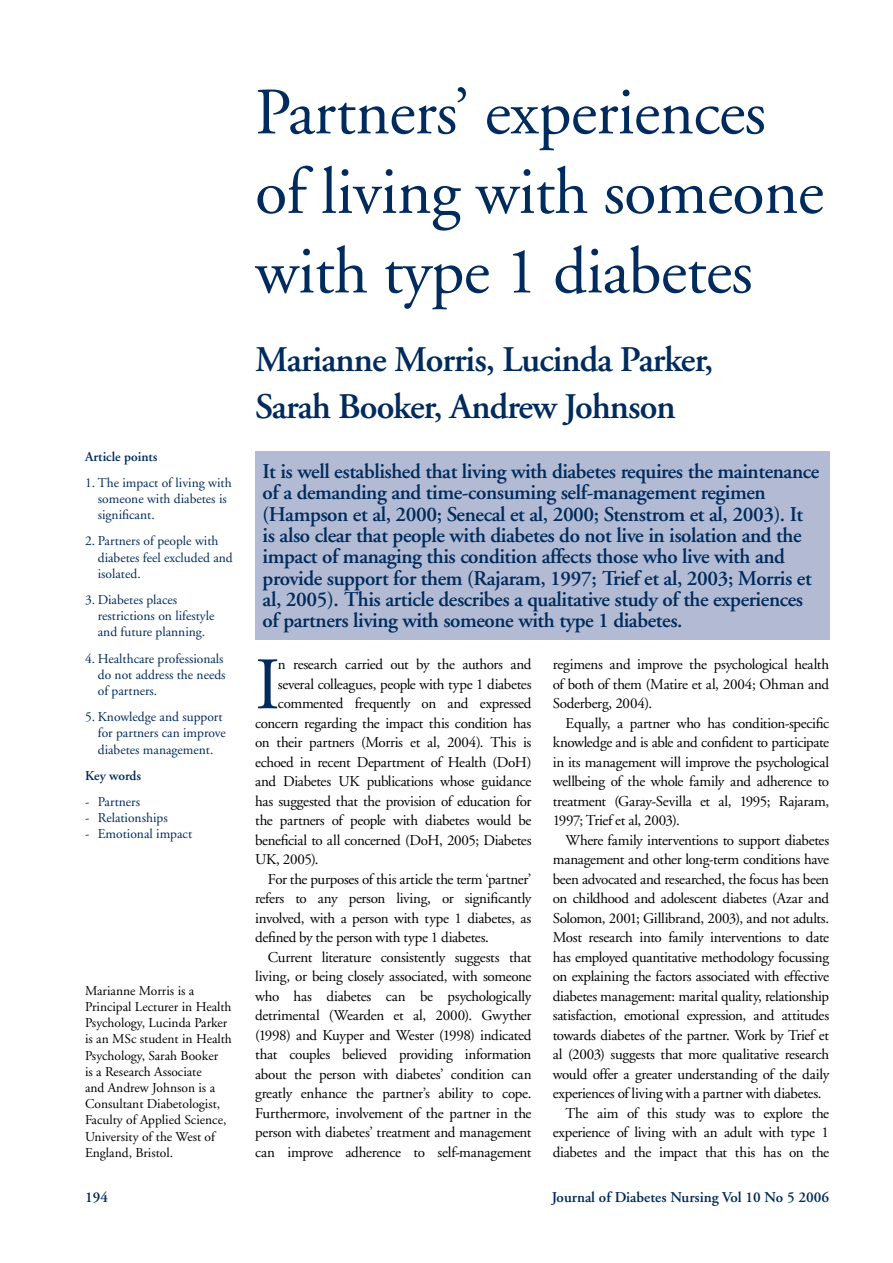
<style>
.page{position:relative;width:893px;height:1263px;background:#fff}
.page>*{position:absolute;margin:0;border:0;box-sizing:border-box;transform-origin:0 0}
.t1{font:73.8px "Adobe Garamond";color:#002b5c}
.t2{font:66px/79.5px "Adobe Garamond";letter-spacing:-.01em;color:#002b5c}
.t3{font:600 36px/46.5px "Adobe Garamond";letter-spacing:-.025em;color:#002b5c}
.t4{font:600 21px/21.3px "Adobe Garamond";letter-spacing:-.02em;color:#002b5c}
.t5{font:15px/19.5px "Adobe Garamond";letter-spacing:-.02em;color:#000;text-align:justify}
.t6{font:600 15px "Adobe Garamond";color:#002b5c}
.t7{font:13.5px/16.2px "Adobe Garamond";color:#002b5c}
.t8{font:13.5px/16.2px "Adobe Garamond";color:#000}
.t9{font:600 13.5px "Adobe Garamond";color:#002b5c}
</style>
<div class="page">
<div style="left:255px;top:451px;width:574px;height:188px;background:#b2bbd3"></div>
<h2 class="t2" style="left:255px;top:74px;width:570px">Partners’ experiences of living with someone with type 1 diabetes</h2>
<p class="t9" style="left:85px;top:449px;width:74px">Article points</p>
<p class="t7" style="left:98px;top:475px;width:135px;text-indent:-13px">1. The impact of living with someone with diabetes is significant.</p>
<p class="t7" style="left:98px;top:533px;width:136px;text-indent:-13px">2. Partners of people with diabetes feel excluded and isolated.</p>
<p class="t7" style="left:98px;top:592px;width:118px;text-indent:-13px">3. Diabetes places restrictions on lifestyle and future planning.</p>
<p class="t7" style="left:98px;top:651px;width:129px;text-indent:-13px">4. Healthcare professionals do not address the needs of partners.</p>
<p class="t7" style="left:98px;top:709px;width:130px;text-indent:-13px">5. Knowledge and support for partners can improve diabetes management.</p>
<p class="t9" style="left:85px;top:768px;width:58px">Key words</p>
<p class="t7" style="left:85px;top:794px;width:57px">- Partners</p>
<p class="t7" style="left:85px;top:810px;width:84px">- Relationships</p>
<p class="t7" style="left:85px;top:826px;width:109px">- Emotional impact</p>
<p class="t8" style="left:85px;top:983px;width:148px">Marianne Morris is a<br>Principal Lecturer in Health<br>Psychology, Lucinda Parker is an MSc student in Health<br>Psychology, Sarah Booker<br>is a Research Associate<br>and Andrew Johnson is a<br>Consultant Diabetologist,<br>Faculty of Applied Science,<br>University of the West of<br>England, Bristol.</p>
<h3 class="t3" style="left:255px;top:337px;width:460px">Marianne Morris, Lucinda Parker,<br>Sarah Booker, Andrew Johnson</h3>
<p class="t4" style="left:263px;top:461px;width:558px">It is well established that living with diabetes requires the maintenance of a demanding and time-consuming self-management regimen (Hampson et al, 2000; Senecal et al, 2000; Stenstrom et al, 2003). It is also clear that people with diabetes do not live in isolation and the impact of managing this condition affects those who live with and provide support for them (Rajaram, 1997; Trief et al, 2003; Morris et al, 2005). This article describes a qualitative study of the experiences of partners living with someone with type 1 diabetes.</p>
<h1 class="t1" style="left:255px;top:645px;width:26px">I</h1>
<p class="t5" style="left:278px;top:655px;width:255px">n research carried out by the authors and</p>
<p class="t5" style="left:278px;top:675px;width:255px">several colleagues, people with type 1 diabetes</p>
<p class="t5" style="left:278px;top:694px;width:255px">commented frequently on and expressed</p>
<p class="t5" style="left:255px;top:714px;width:278px">concern regarding the impact this condition has</p>
<p class="t5" style="left:255px;top:733px;width:278px">on their partners (Morris et al, 2004). This is</p>
<p class="t5" style="left:255px;top:753px;width:278px">echoed in recent Department of Health (DoH)</p>
<p class="t5" style="left:255px;top:772px;width:278px">and Diabetes UK publications whose guidance</p>
<p class="t5" style="left:255px;top:792px;width:278px">has suggested that the provision of education for</p>
<p class="t5" style="left:255px;top:811px;width:278px">the partners of people with diabetes would be</p>
<p class="t5" style="left:255px;top:831px;width:278px">beneficial to all concerned (DoH, 2005; Diabetes</p>
<p class="t5" style="left:255px;top:850px;width:65px">UK, 2005).</p>
<p class="t5" style="left:268px;top:870px;width:265px">For the purposes of this article the term ‘partner’</p>
<p class="t5" style="left:255px;top:889px;width:278px">refers to any person living, or significantly</p>
<p class="t5" style="left:255px;top:909px;width:278px">involved, with a person with type 1 diabetes, as</p>
<p class="t5" style="left:255px;top:928px;width:235px">defined by the person with type 1 diabetes.</p>
<p class="t5" style="left:268px;top:948px;width:265px">Current literature consistently suggests that</p>
<p class="t5" style="left:255px;top:967px;width:278px">living, or being closely associated, with someone</p>
<p class="t5" style="left:255px;top:987px;width:278px">who has diabetes can be psychologically</p>
<p class="t5" style="left:255px;top:1006px;width:278px">detrimental (Wearden et al, 2000). Gwyther</p>
<p class="t5" style="left:255px;top:1026px;width:278px">(1998) and Kuyper and Wester (1998) indicated</p>
<p class="t5" style="left:255px;top:1045px;width:278px">that couples believed providing information</p>
<p class="t5" style="left:255px;top:1065px;width:278px">about the person with diabetes’ condition can</p>
<p class="t5" style="left:255px;top:1084px;width:278px">greatly enhance the partner’s ability to cope.</p>
<p class="t5" style="left:255px;top:1104px;width:278px">Furthermore, involvement of the partner in the</p>
<p class="t5" style="left:255px;top:1123px;width:278px">person with diabetes’ treatment and management</p>
<p class="t5" style="left:255px;top:1143px;width:278px">can improve adherence to self-management</p>
<p class="t5" style="left:553px;top:655px;width:278px">regimens and improve the psychological health of both of them (Matire et al, 2004; Ohman and Soderberg, 2004).</p>
<p class="t5" style="left:553px;top:714px;width:278px;text-indent:13px">Equally, a partner who has condition-specific knowledge and is able and confident to participate in its management will improve the psychological wellbeing of the whole family and adherence to treatment (Garay-Sevilla et al, 1995; Rajaram, 1997; Trief et al, 2003).</p>
<p class="t5" style="left:566px;top:831px;width:265px">Where family interventions to support diabetes</p>
<p class="t5" style="left:553px;top:850px;width:278px">management and other long-term conditions have</p>
<p class="t5" style="left:553px;top:870px;width:278px">been advocated and researched, the focus has been</p>
<p class="t5" style="left:553px;top:889px;width:278px">on childhood and adolescent diabetes (Azar and</p>
<p class="t5" style="left:553px;top:909px;width:278px">Solomon, 2001; Gillibrand, 2003), and not adults.</p>
<p class="t5" style="left:553px;top:928px;width:278px">Most research into family interventions to date</p>
<p class="t5" style="left:553px;top:948px;width:278px">has employed quantitative methodology focussing</p>
<p class="t5" style="left:553px;top:967px;width:278px">on explaining the factors associated with effective</p>
<p class="t5" style="left:553px;top:987px;width:278px">diabetes management: marital quality, relationship</p>
<p class="t5" style="left:553px;top:1006px;width:278px">satisfaction, emotional expression, and attitudes</p>
<p class="t5" style="left:553px;top:1026px;width:278px">towards diabetes of the partner. Work by Trief et</p>
<p class="t5" style="left:553px;top:1045px;width:278px">al (2003) suggests that more qualitative research</p>
<p class="t5" style="left:553px;top:1065px;width:278px">would offer a greater understanding of the daily</p>
<p class="t5" style="left:553px;top:1084px;width:270px">experiences of living with a partner with diabetes.</p>
<p class="t5" style="left:566px;top:1104px;width:265px">The aim of this study was to explore the</p>
<p class="t5" style="left:553px;top:1123px;width:278px">experience of living with an adult with type 1</p>
<p class="t5" style="left:553px;top:1143px;width:278px">diabetes and the impact that this has on the</p>
<p class="t6" style="left:85px;top:1189px;width:24px">194</p>
<p class="t6" style="left:552px;top:1189px;width:279px">Journal of Diabetes Nursing Vol 10 No 5 2006</p>
</div>
